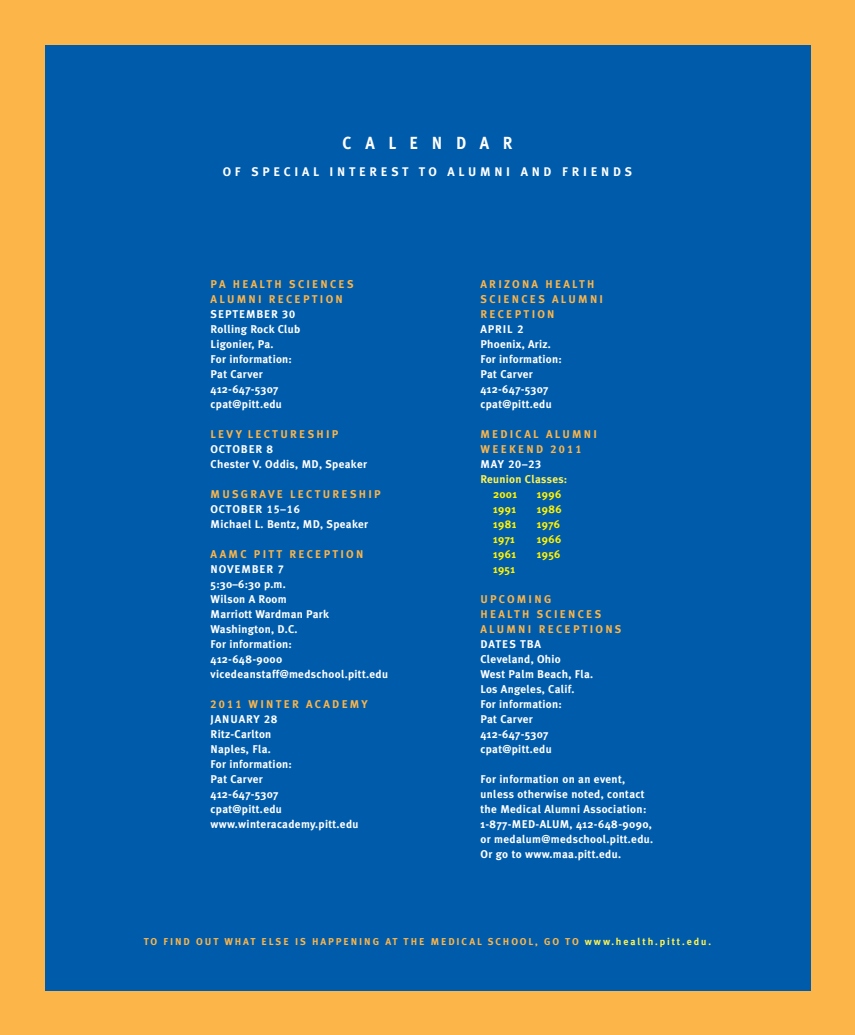
<style>
.page{position:relative;width:855px;height:1035px;background:#fcb549}
.page>*{position:absolute;margin:0;border:0;box-sizing:border-box;transform-origin:0 0}
.t1{font:700 17.5px "Meta Plus";letter-spacing:.85em;color:#fff;scale:.92 1}
.t2{font:700 12.5px "Meta Plus";letter-spacing:.3em;color:#fff}
.t3{font:700 11.25px/15px "Meta Plus";letter-spacing:.025em;color:#fff}
.t4{font:11.25px/15px "Meta Plus Bold Caps";letter-spacing:.2em;color:#fcb549}
.t5{font:11.25px "Meta Plus Bold Caps";letter-spacing:.075em;color:#fff}
.t6{font:700 11.25px "Meta Plus";letter-spacing:.03em;color:#fff200}
.t7{font:700 11.25px "Meta Plus";letter-spacing:.025em;color:#fff450}
.t8{font:700 10px "Meta Plus";letter-spacing:.19em;color:#fcb549}
.s1{color:#fff450}
</style>
<div class="page">
<div style="left:45px;top:45px;width:765px;height:945px;background:#005cab"></div>
<h1 class="t1" style="left:342px;top:135px;width:187px">CALENDAR</h1>
<p class="t2" style="left:223px;top:167px;width:411px">OF SPECIAL INTEREST TO ALUMNI AND FRIENDS</p>
<p class="t4" style="left:211px;top:278px;width:144px">PA HEALTH SCIENCES<br>ALUMNI RECEPTION</p>
<p class="t5" style="left:211px;top:310px;width:86px">SEPTEMBER 30</p>
<p class="t3" style="left:211px;top:322px;width:91px">Rolling Rock Club<br>Ligonier, Pa.<br>For information:<br>Pat Carver<br>412-647-5307 cpat@pitt.edu</p>
<p class="t4" style="left:211px;top:428px;width:129px">LEVY LECTURESHIP</p>
<p class="t5" style="left:211px;top:445px;width:64px">OCTOBER 8</p>
<p class="t3" style="left:211px;top:457px;width:158px">Chester V. Oddis, MD, Speaker</p>
<p class="t4" style="left:211px;top:488px;width:172px">MUSGRAVE LECTURESHIP</p>
<p class="t5" style="left:211px;top:505px;width:91px">OCTOBER 15–16</p>
<p class="t3" style="left:211px;top:517px;width:159px">Michael L. Bentz, MD, Speaker</p>
<p class="t4" style="left:211px;top:548px;width:154px">AAMC PITT RECEPTION</p>
<p class="t5" style="left:211px;top:565px;width:75px">NOVEMBER 7</p>
<p class="t3" style="left:211px;top:577px;width:179px">5:30–6:30 p.m.<br>Wilson A Room<br>Marriott Wardman Park<br>Washington, D.C.<br>For information:<br>412-648-9000 vicedeanstaff@medschool.pitt.edu</p>
<p class="t4" style="left:211px;top:698px;width:159px">2011 WINTER ACADEMY</p>
<p class="t5" style="left:211px;top:715px;width:68px">JANUARY 28</p>
<p class="t3" style="left:211px;top:727px;width:149px">Ritz-Carlton<br>Naples, Fla.<br>For information:<br>Pat Carver<br>412-647-5307<br>cpat@pitt.edu www.winteracademy.pitt.edu</p>
<p class="t4" style="left:481px;top:278px;width:124px">ARIZONA HEALTH<br>SCIENCES ALUMNI<br>RECEPTION</p>
<p class="t5" style="left:481px;top:325px;width:44px">APRIL 2</p>
<p class="t3" style="left:481px;top:337px;width:83px">Phoenix, Ariz.<br>For information:<br>Pat Carver<br>412-647-5307 cpat@pitt.edu</p>
<p class="t4" style="left:481px;top:428px;width:118px">MEDICAL ALUMNI<br>WEEKEND 2011</p>
<p class="t5" style="left:481px;top:460px;width:62px">MAY 20–23</p>
<p class="t7" style="left:481px;top:474px;width:88px">Reunion Classes:</p>
<p class="t6" style="left:493px;top:489px;width:26px">2001</p>
<p class="t6" style="left:537px;top:489px;width:26px">1996</p>
<p class="t6" style="left:493px;top:504px;width:25px">1991</p>
<p class="t6" style="left:537px;top:504px;width:27px">1986</p>
<p class="t6" style="left:493px;top:519px;width:25px">1981</p>
<p class="t6" style="left:537px;top:519px;width:25px">1976</p>
<p class="t6" style="left:493px;top:534px;width:23px">1971</p>
<p class="t6" style="left:537px;top:534px;width:26px">1966</p>
<p class="t6" style="left:493px;top:549px;width:25px">1961</p>
<p class="t6" style="left:537px;top:549px;width:25px">1956</p>
<p class="t6" style="left:493px;top:564px;width:24px">1951</p>
<p class="t4" style="left:481px;top:592px;width:143px">UPCOMING<br>HEALTH SCIENCES<br>ALUMNI RECEPTIONS</p>
<p class="t5" style="left:481px;top:640px;width:62px">DATES TBA</p>
<p class="t3" style="left:481px;top:652px;width:114px">Cleveland, Ohio<br>West Palm Beach, Fla.<br>Los Angeles, Calif.<br>For information:<br>Pat Carver<br>412-647-5307 cpat@pitt.edu</p>
<p class="t3" style="left:480px;top:772px;width:174px">For information on an event, unless otherwise noted, contact the Medical Alumni Association:<br>1-877-MED-ALUM, 412-648-9090, or medalum@medschool.pitt.edu.<br>Or go to www.maa.pitt.edu.</p>
<p class="t8" style="left:144px;top:937px;width:569px">TO FIND OUT WHAT ELSE IS HAPPENING AT THE MEDICAL SCHOOL, GO TO <span class="s1">www.health.pitt.edu.</span></p>
</div>
